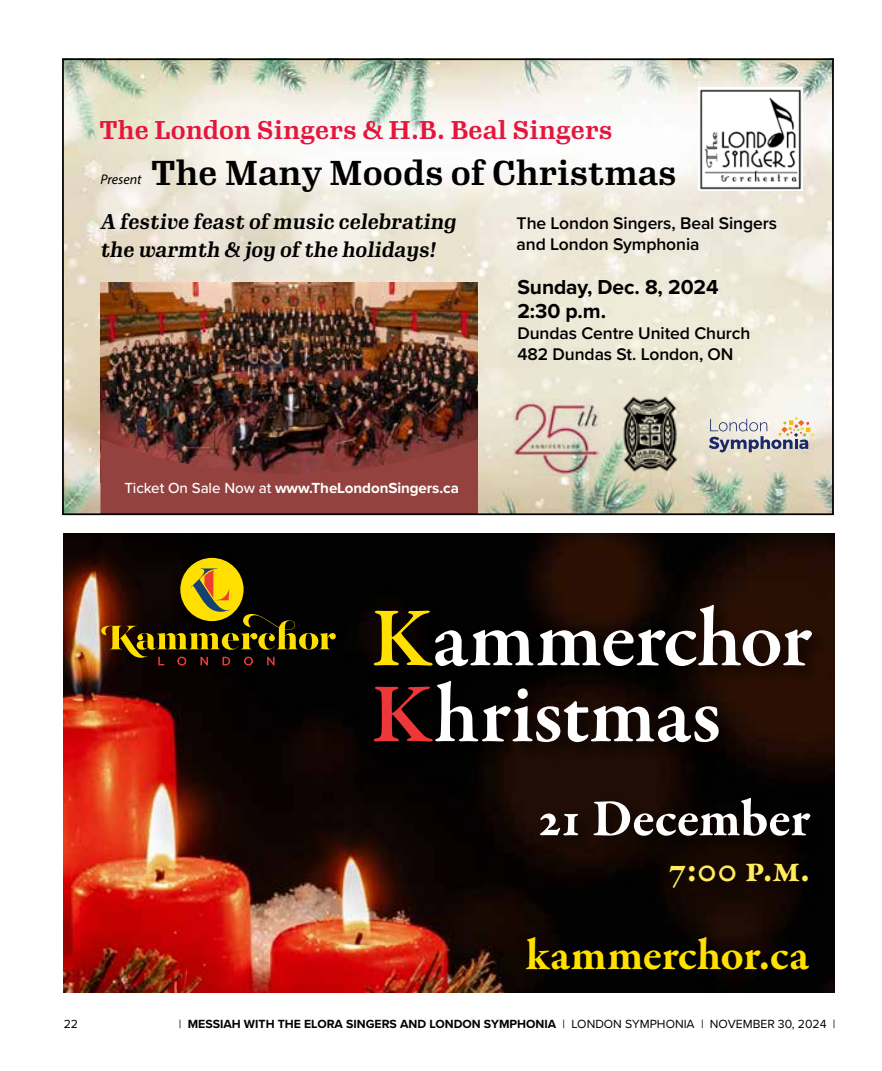
<style>
.page{position:relative;width:882px;height:1071px;background:#fff}
.page>*{position:absolute;margin:0;border:0;box-sizing:border-box;transform-origin:0 0}
.t1{font:600 85.58px/76px "Garamond Premr Pro";letter-spacing:-.01em;color:#fff}
.t2{font:700 53.2px "Garamond Premr Pro";letter-spacing:-.005em;color:#fff}
.t3{font:700 45.68px "Garamond Premr Pro";letter-spacing:-.005em;color:#ffe000}
.t4{font:700 37.98px "Garamond Premr Pro";color:#ffeb5b}
.t5{font:700 33.95px "Gimlet Text";color:#000;scale:.93 1}
.t6{font:700 25.2px "Gimlet Text";color:#e3173e;scale:.93 1}
.t7{font:700 21px/24.5px "Proxima Nova";letter-spacing:-.005em;color:#000}
.t8{font:italic 700 20.65px/28px "Gimlet Text";color:#000;scale:.93 1}
.t9{font:600 17.5px/21px "Proxima Nova";letter-spacing:-.005em;color:#000}
.t10{font:700 15.22px "Proxima Nova";letter-spacing:-.005em;color:#fff}
.t11{font:italic 14px "Myriad Pro";color:#000}
.t12{font:700 12.25px "Proxima Nova";color:#000}
.t13{font:12.25px "Proxima Nova";color:#000}
.s1{font-weight:500}
.s2{color:#ffe002}
.s3{color:#ee3738}
.s4{font-weight:400}
</style>
<div class="page">
<img style="left:62px;top:58px;width:772px;height:457px">
<img style="left:513px;top:399px;width:88px;height:77px">
<img style="left:617px;top:393px;width:65px;height:83px">
<img style="left:698px;top:87px;width:105px;height:104px">
<img style="left:63px;top:533px;width:772px;height:459px">
<div style="left:522px;top:933px;width:298px;height:49px;background:#000"></div>
<div style="left:536px;top:793px;width:294px;height:114px;background:#000;opacity:.75"></div>
<div style="left:369px;top:600px;width:463px;height:163px;background:#000;opacity:.75"></div>
<div style="left:97px;top:554px;width:247px;height:120px;background:#000"></div>
<div style="left:180px;top:558px;width:64px;height:63px;background:#ffdf00;border-radius:50%"></div>
<svg style="left:101px;top:566px;width:235px;height:100px"></svg>
<h3 class="t6" style="left:100px;top:112px;width:553px">The London Singers &amp; H.B. Beal Singers</h3>
<p class="t11" style="left:101px;top:171px;width:43px">Present</p>
<h3 class="t5" style="left:151px;top:149px;width:567px">The Many Moods of Christmas</h3>
<p class="t8" style="left:101px;top:207px;width:384px">A festive feast of music celebrating the warmth &amp; joy of the holidays!</p>
<p class="t10" style="left:124px;top:477px;width:336px"><span class="s1">Ticket On Sale Now at</span> www.TheLondonSingers.ca</p>
<p class="t9" style="left:517px;top:212px;width:262px">The London Singers, Beal Singers and London Symphonia</p>
<p class="t7" style="left:517px;top:274px;width:203px">Sunday, Dec. 8, 2024<br>2:30 p.m.</p>
<p class="t9" style="left:517px;top:323px;width:235px">Dundas Centre United Church<br>482 Dundas St. London, ON</p>
<h1 class="t1" style="left:371px;top:602px;width:442px"><span class="s2">K</span>ammerchor<br><span class="s3">K</span>hristmas</h1>
<h2 class="t2" style="left:537px;top:786px;width:274px">21 December</h2>
<h3 class="t4" style="left:668px;top:846px;width:144px">7:00 p.m.</h3>
<h3 class="t3" style="left:526px;top:927px;width:284px">kammerchor.ca</h3>
<p class="t13" style="left:64px;top:1015px;width:16px">22</p>
<p class="t12" style="left:179px;top:1015px;width:658px"><span class="s4">|</span> MESSIAH WITH THE ELORA SINGERS AND LONDON SYMPHONIA <span class="s4">| LONDON SYMPHONIA | NOVEMBER 30, 2024 |</span></p>
</div>
